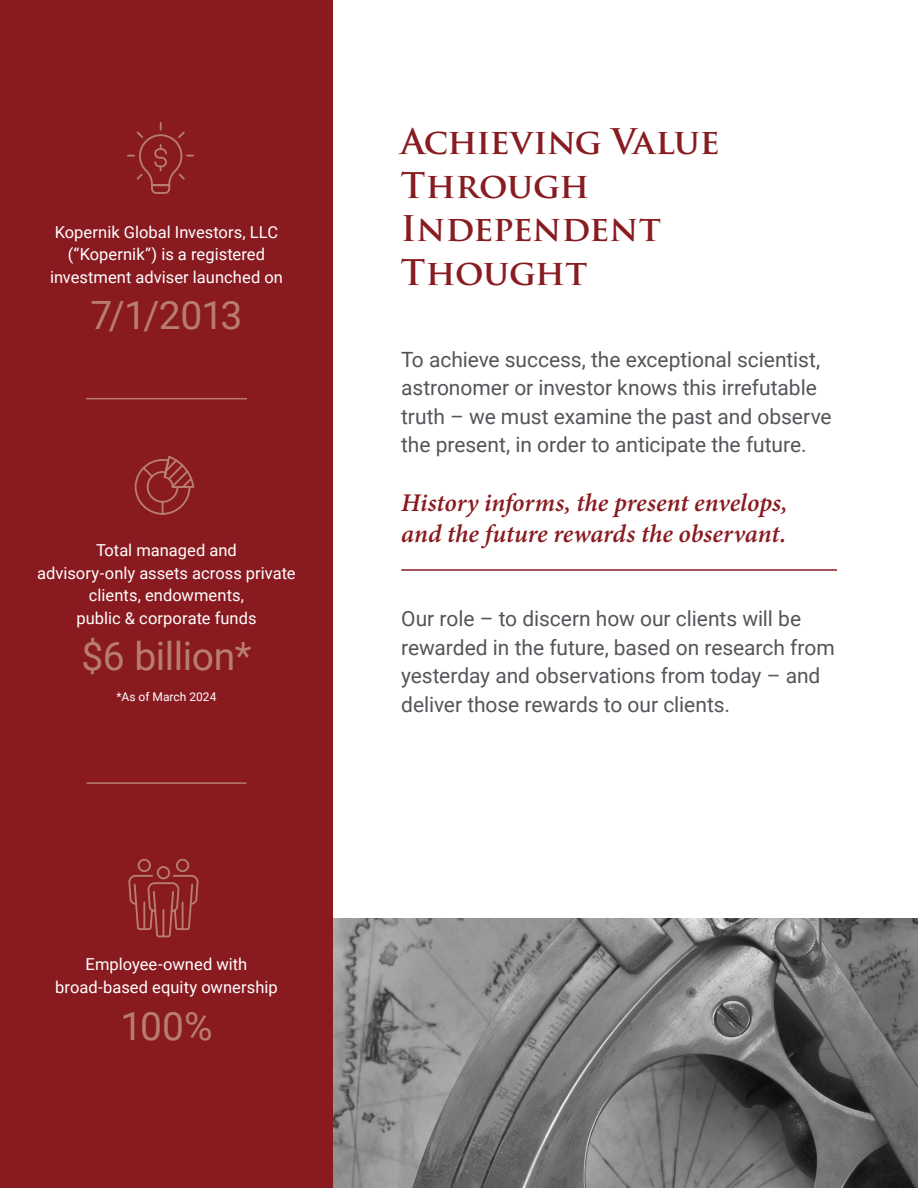
<style>
.page{position:relative;width:918px;height:1188px;background:#fff}
.page>*{position:absolute;margin:0;border:0;box-sizing:border-box;transform-origin:0 0}
.Stat{font:39px "Roboto";letter-spacing:-.01em;color:#b87d6f}
.Head_1{font:700 34.5px/43.5px "Trajan Pro";letter-spacing:-.01em;color:#871c21}
.highlight_ital{font:italic 600 25.5px/31.5px "Minion Pro";color:#891a20}
.highlight_intro{font:21px/28.5px "Roboto";letter-spacing:-.005em;color:#54555a}
.Sidebar_copy{font:16.5px/22.5px "Roboto";color:#fff;text-align:center}
.Stat-2{font:16.5px/22.5px "Roboto";color:#fff;text-align:center}
.Stat-3{font:12px "Roboto";color:#fff}
</style>
<div class="page">
<img style="left:333px;top:918px;width:585px;height:270px">
<div style="left:0;top:0;width:333px;height:1188px;background:#891a20"></div>
<hr style="left:401px;top:569px;width:436px;height:2px;background:#891a20">
<hr style="left:87px;top:398px;width:159px;height:1px;background:#b87d6f">
<hr style="left:87px;top:782px;width:159px;height:2px;background:#b87d6f">
<svg style="left:134px;top:456px;width:61px;height:59px"></svg>
<svg style="left:128px;top:858px;width:71px;height:80px"></svg>
<svg style="left:127px;top:122px;width:68px;height:72px"></svg>
<p class="Sidebar_copy" style="left:50px;top:220px;width:234px">Kopernik Global Investors, LLC (“Kopernik”) is a registered investment adviser launched on</p>
<p class="Stat" style="left:91px;top:288px;width:153px">7/1/2013</p>
<p class="Stat-2" style="left:37px;top:538px;width:260px">Total managed and<br>advisory-only assets across private clients, endowments,<br>public &amp; corporate funds</p>
<p class="Stat" style="left:81px;top:629px;width:172px">$6 billion*</p>
<p class="Stat-3" style="left:116px;top:688px;width:101px">*As of March 2024</p>
<p class="Sidebar_copy" style="left:55px;top:953px;width:224px">Employee-owned with broad-based equity ownership</p>
<p class="Stat" style="left:120px;top:998px;width:94px">100%</p>
<p class="Head_1" style="left:401px;top:121px;width:321px">Achieving Value<br>Through<br>Independent<br>Thought</p>
<p class="highlight_intro" style="left:401px;top:344px;width:432px">To achieve success, the exceptional scientist, astronomer or investor knows this irrefutable truth – we must examine the past and observe the present, in order to anticipate the future.</p>
<p class="highlight_ital" style="left:401px;top:487px;width:388px">History informs, the present envelops, and the future rewards the observant.</p>
<p class="highlight_intro" style="left:401px;top:604px;width:435px">Our role – to discern how our clients will be rewarded in the future, based on research from yesterday and observations from today – and deliver those rewards to our clients.</p>
</div>
